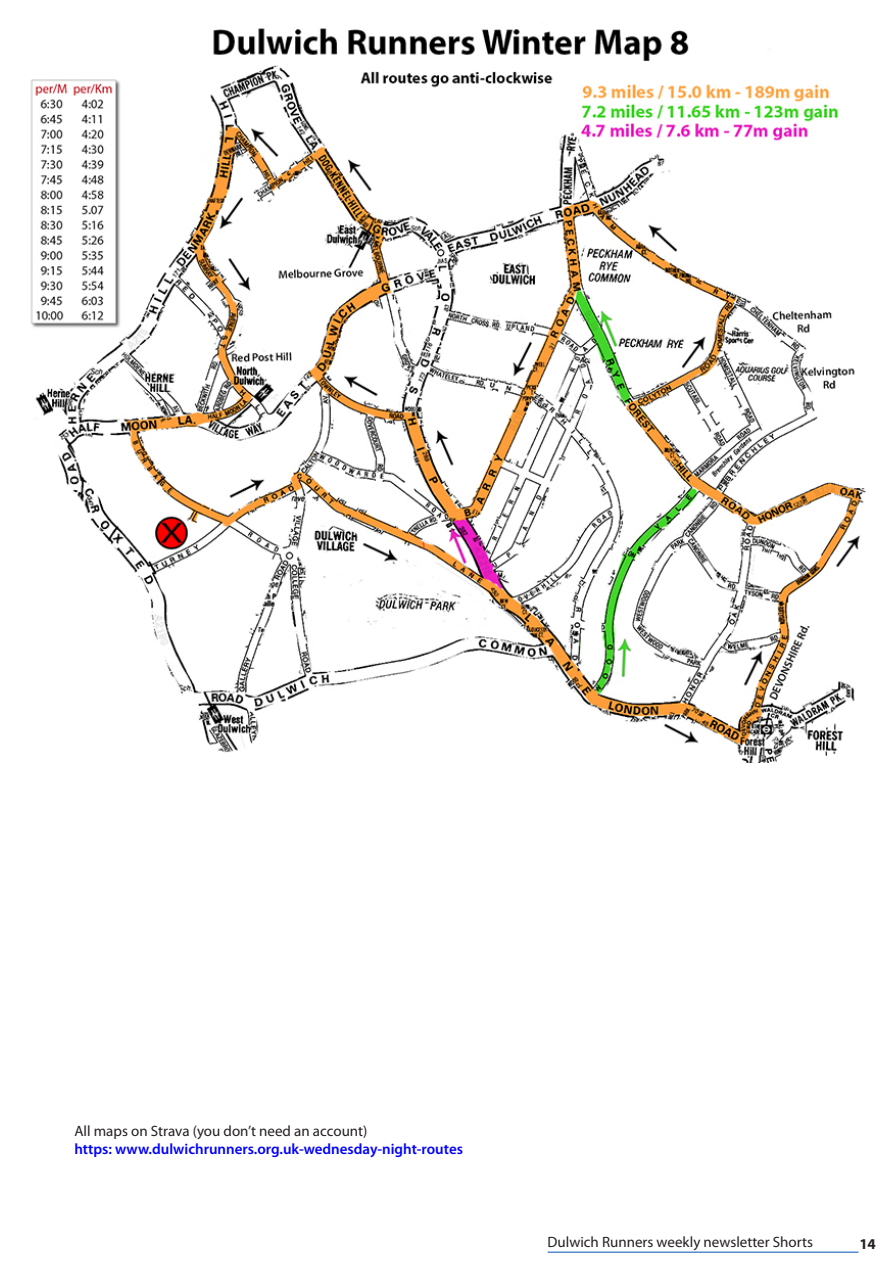
<style>
.page{position:relative;width:893px;height:1263px;background:#fff}
.page>*{position:absolute;margin:0;border:0;box-sizing:border-box;transform-origin:0 0}
.t1{font:15px "Myriad Pro";color:#231f20}
.t2{font:600 15px "Myriad Pro";color:#00f}
.t3{font:700 15px "Myriad Pro";color:#231f20}
</style>
<div class="page">
<hr style="left:548px;top:1252px;width:310px;height:1px;background:#0050b4">
<img style="left:30px;top:28px;width:836px;height:734px">
<p class="t1" style="left:74px;top:1122px;width:295px">All maps on Strava (you don’t need an account)</p>
<p class="t2" style="left:74px;top:1139px;width:390px">https: www.dulwichrunners.org.uk-wednesday-night-routes</p>
<p class="t1" style="left:547px;top:1233px;width:267px">Dulwich Runners weekly newsletter Shorts</p>
<p class="t3" style="left:859px;top:1234px;width:18px">14</p>
</div>
